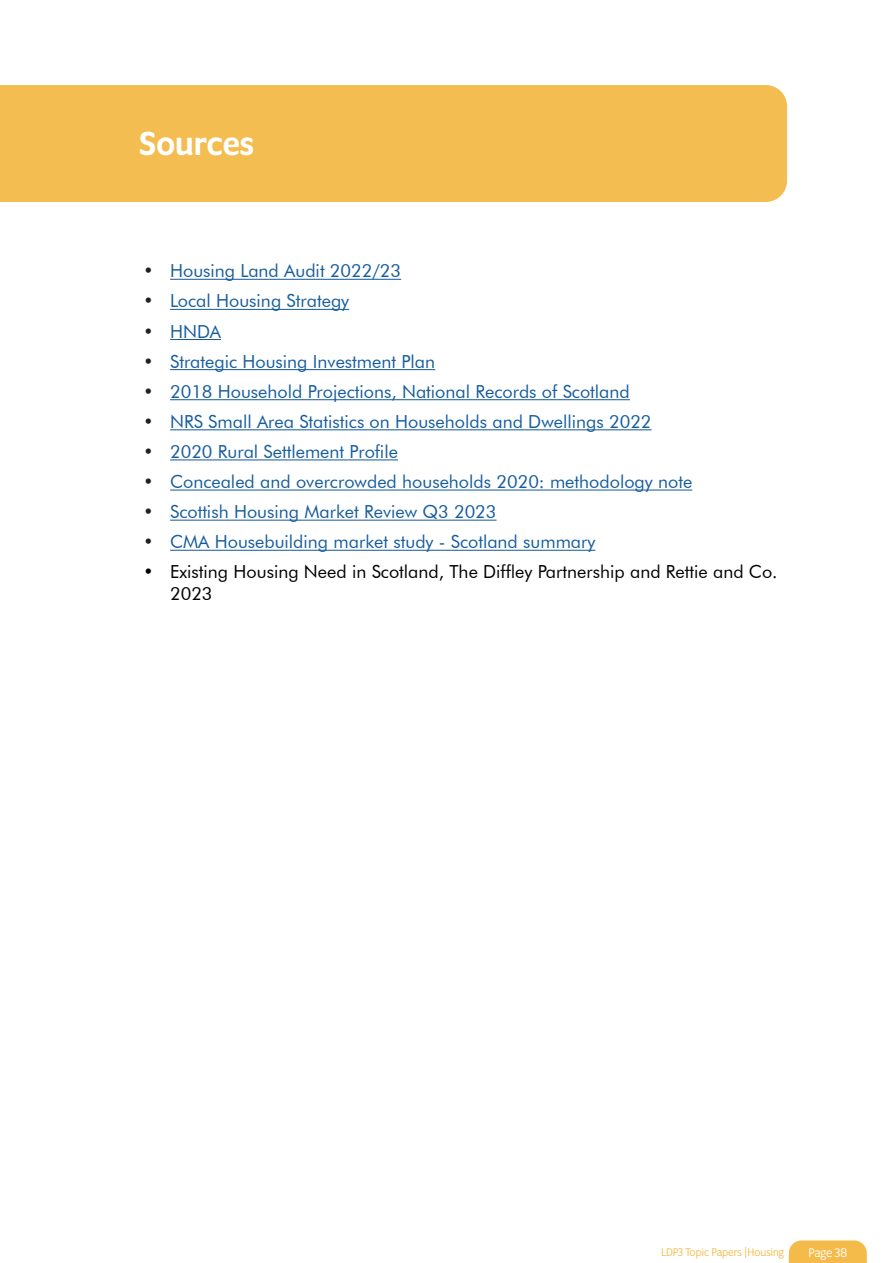
<style>
.page{position:relative;width:893px;height:1263px;background:#fff}
.page>*{position:absolute;margin:0;border:0;box-sizing:border-box;transform-origin:0 0}
.Chapter_Headings{font:500 36px "Program OT";color:#fff}
.Paragraph_bullets{font:18px "Futura BT";color:#175d9e}
.Paragraph_bullets-2{font:18px/21.6px "Futura BT";color:#000}
.t1{font:13.5px "Program OT";letter-spacing:-.01em;color:#fff}
.t2{font:12px "Program OT";color:#f4bb4a}
.s1{color:#231f20}
</style>
<div class="page">
<svg style="left:789px;top:1240px;width:78px;height:23px;background:#f4bf54"></svg>
<div style="left:0;top:85px;width:787px;height:117px;background:#f4bd51"></div>
<hr style="left:170px;top:279px;width:231px;height:1px;background:#175d9e">
<hr style="left:170px;top:309px;width:179px;height:1px;background:#175d9e">
<hr style="left:170px;top:339px;width:51px;height:1px;background:#175d9e">
<hr style="left:170px;top:369px;width:265px;height:1px;background:#175d9e">
<hr style="left:170px;top:399px;width:460px;height:1px;background:#175d9e">
<hr style="left:170px;top:429px;width:482px;height:1px;background:#175d9e">
<hr style="left:170px;top:459px;width:228px;height:1px;background:#175d9e">
<hr style="left:170px;top:489px;width:522px;height:2px;background:#175d9e">
<hr style="left:170px;top:520px;width:327px;height:1px;background:#175d9e">
<hr style="left:170px;top:550px;width:425px;height:1px;background:#175d9e">
<h2 class="Chapter_Headings" style="left:139px;top:123px;width:117px">Sources</h2>
<p class="Paragraph_bullets" style="left:143px;top:260px;width:260px"><span class="s1">•</span> Housing Land Audit 2022/23</p>
<p class="Paragraph_bullets" style="left:143px;top:290px;width:208px"><span class="s1">•</span> Local Housing Strategy</p>
<p class="Paragraph_bullets" style="left:143px;top:320px;width:79px"><span class="s1">•</span> HNDA</p>
<p class="Paragraph_bullets" style="left:143px;top:350px;width:294px"><span class="s1">•</span> Strategic Housing Investment Plan</p>
<p class="Paragraph_bullets" style="left:143px;top:380px;width:488px"><span class="s1">•</span> 2018 Household Projections, National Records of Scotland</p>
<p class="Paragraph_bullets" style="left:143px;top:410px;width:510px"><span class="s1">•</span> NRS Small Area Statistics on Households and Dwellings 2022</p>
<p class="Paragraph_bullets" style="left:143px;top:441px;width:256px"><span class="s1">•</span> 2020 Rural Settlement Profile</p>
<p class="Paragraph_bullets" style="left:143px;top:471px;width:551px"><span class="s1">•</span> Concealed and overcrowded households 2020: methodology note</p>
<p class="Paragraph_bullets" style="left:143px;top:501px;width:355px"><span class="s1">•</span> Scottish Housing Market Review Q3 2023</p>
<p class="Paragraph_bullets" style="left:143px;top:531px;width:454px"><span class="s1">•</span> CMA Housebuilding market study - Scotland summary</p>
<p class="Paragraph_bullets-2" style="left:170px;top:561px;width:609px;text-indent:-27px">• Existing Housing Need in Scotland, The Diffley Partnership and Rettie and Co.<br>2023</p>
<p class="t2" style="left:661px;top:1245px;width:124px">LDP3 Topic Papers |Housing</p>
<p class="t1" style="left:808px;top:1245px;width:40px">Page 38</p>
</div>
